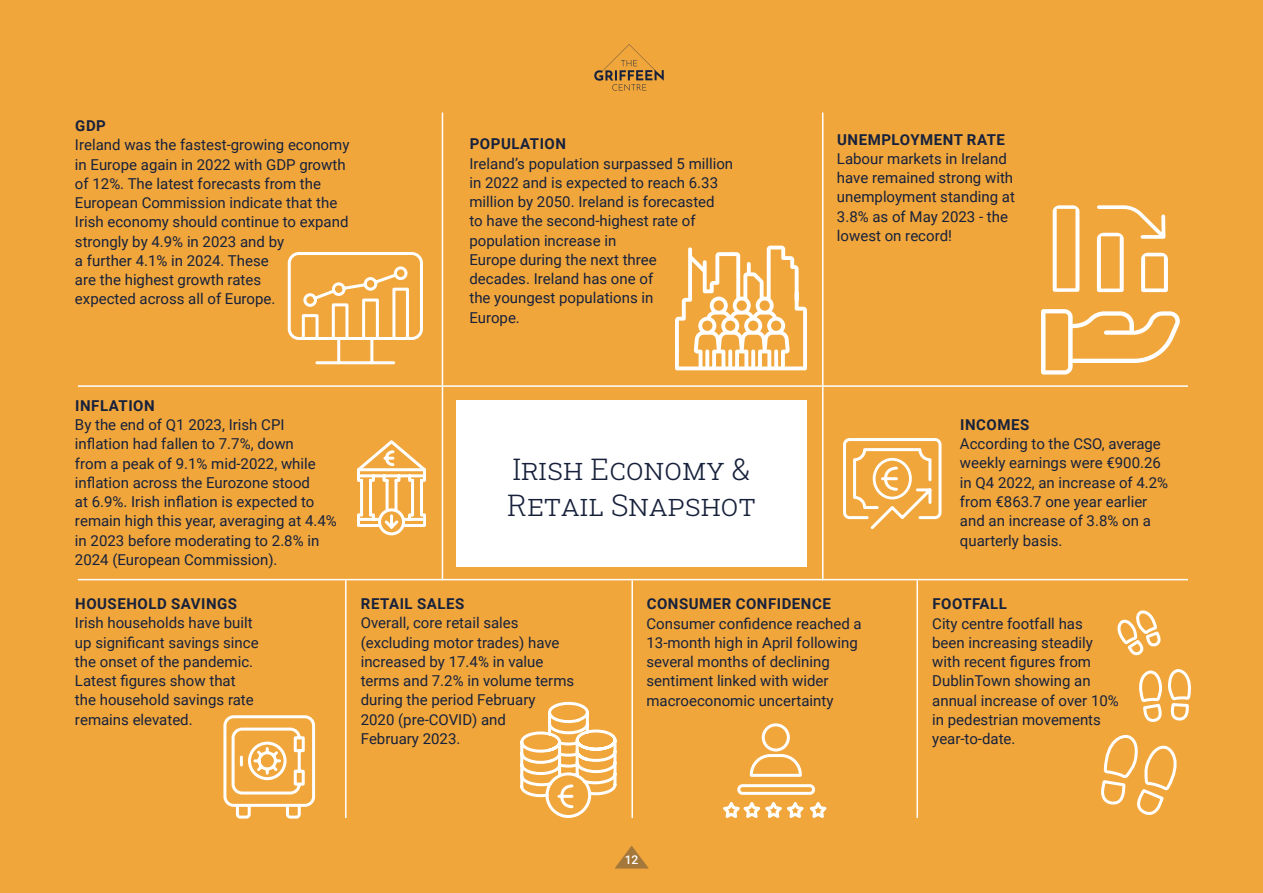
<style>
.page{position:relative;width:1263px;height:893px;background:#f0a63b}
.page>*{position:absolute;margin:0;border:0;box-sizing:border-box;transform-origin:0 0}
.t1{font:30px/36px "Roboto Slab";color:#17213b}
.t2{font:15px/19.2px "Roboto";color:#17213b}
.t3{font:700 15px "Roboto";letter-spacing:.035em;color:#17213b}
.t4{font:500 12px "Roboto";color:#fff}
</style>
<div class="page">
<div style="left:456px;top:400px;width:351px;height:167px;background:#fff"></div>
<svg style="left:1041px;top:205px;width:139px;height:170px"></svg>
<svg style="left:1088px;top:205px;width:88px;height:376px"></svg>
<svg style="left:287px;top:252px;width:136px;height:113px"></svg>
<hr style="left:442px;top:113px;width:1px;height:467px;background:#fff">
<hr style="left:345px;top:580px;width:1px;height:238px;background:#fff">
<hr style="left:631px;top:580px;width:2px;height:238px;background:#fff">
<hr style="left:916px;top:580px;width:2px;height:238px;background:#fff">
<hr style="left:822px;top:113px;width:1px;height:467px;background:#fff">
<hr style="left:78px;top:385px;width:1110px;height:2px;background:#fff">
<hr style="left:78px;top:579px;width:1110px;height:1px;background:#fff">
<svg style="left:675px;top:246px;width:132px;height:124px"></svg>
<svg style="left:843px;top:438px;width:99px;height:92px"></svg>
<div style="left:378px;top:508px;width:27px;height:27px;border:3px solid #fff;border-radius:50%"></div>
<svg style="left:357px;top:440px;width:69px;height:91px"></svg>
<svg style="left:223px;top:715px;width:93px;height:104px"></svg>
<svg style="left:1101px;top:734px;width:76px;height:81px"></svg>
<svg style="left:1139px;top:669px;width:52px;height:53px"></svg>
<svg style="left:1117px;top:610px;width:44px;height:46px"></svg>
<svg style="left:723px;top:723px;width:104px;height:95px"></svg>
<svg style="left:520px;top:701px;width:97px;height:117px"></svg>
<svg style="left:594px;top:44px;width:70px;height:47px"></svg>
<svg style="left:615px;top:846px;width:34px;height:23px"></svg>
<p class="t3" style="left:75px;top:115px;width:32px">GDP</p>
<p class="t2" style="left:75px;top:135px;width:276px">Ireland was the fastest-growing economy in Europe again in 2022 with GDP growth of 12%. The latest forecasts from the European Commission indicate that the Irish economy should continue to expand strongly by 4.9% in 2023 and by<br>a further 4.1% in 2024. These<br>are the highest growth rates<br>expected across all of Europe.</p>
<p class="t3" style="left:470px;top:133px;width:98px">POPULATION</p>
<p class="t2" style="left:469px;top:153px;width:265px">Ireland’s population surpassed 5 million in 2022 and is expected to reach 6.33 million by 2050. Ireland is forecasted<br>to have the second-highest rate of population increase in<br>Europe during the next three<br>decades. Ireland has one of<br>the youngest populations in<br>Europe.</p>
<p class="t3" style="left:837px;top:129px;width:169px">UNEMPLOYMENT RATE</p>
<p class="t2" style="left:837px;top:148px;width:180px">Labour markets in Ireland have remained strong with unemployment standing at<br>3.8% as of May 2023 - the lowest on record!</p>
<p class="t3" style="left:75px;top:395px;width:81px">INFLATION</p>
<p class="t2" style="left:75px;top:414px;width:263px">By the end of Q1 2023, Irish CPI inflation had fallen to 7.7%, down<br>from a peak of 9.1% mid-2022, while inflation across the Eurozone stood<br>at 6.9%. Irish inflation is expected to remain high this year, averaging at 4.4% in 2023 before moderating to 2.8% in 2024 (European Commission).</p>
<p class="t3" style="left:75px;top:593px;width:163px">HOUSEHOLD SAVINGS</p>
<p class="t2" style="left:75px;top:613px;width:185px">Irish households have built up significant savings since the onset of the pandemic.<br>Latest figures show that the household savings rate remains elevated.</p>
<h1 class="t1" style="left:507px;top:450px;width:250px">Irish Economy &amp;<br>Retail Snapshot</h1>
<p class="t3" style="left:361px;top:593px;width:105px">RETAIL SALES</p>
<p class="t2" style="left:361px;top:613px;width:215px">Overall, core retail sales (excluding motor trades) have increased by 17.4% in value terms and 7.2% in volume terms during the period February<br>2020 (pre-COVID) and<br>February 2023.</p>
<p class="t3" style="left:647px;top:593px;width:186px">CONSUMER CONFIDENCE</p>
<p class="t2" style="left:646px;top:613px;width:217px">Consumer confidence reached a<br>13-month high in April following several months of declining sentiment linked with wider macroeconomic uncertainty</p>
<p class="t3" style="left:960px;top:414px;width:71px">INCOMES</p>
<p class="t2" style="left:960px;top:434px;width:210px">According to the CSO, average weekly earnings were €900.26 in Q4 2022, an increase of 4.2% from €863.7 one year earlier and an increase of 3.8% on a quarterly basis.</p>
<p class="t3" style="left:932px;top:593px;width:76px">FOOTFALL</p>
<p class="t2" style="left:932px;top:613px;width:188px">City centre footfall has been increasing steadily with recent figures from<br>DublinTown showing an annual increase of over 10% in pedestrian movements year-to-date.</p>
<p class="t4" style="left:625px;top:852px;width:15px">12</p>
</div>
